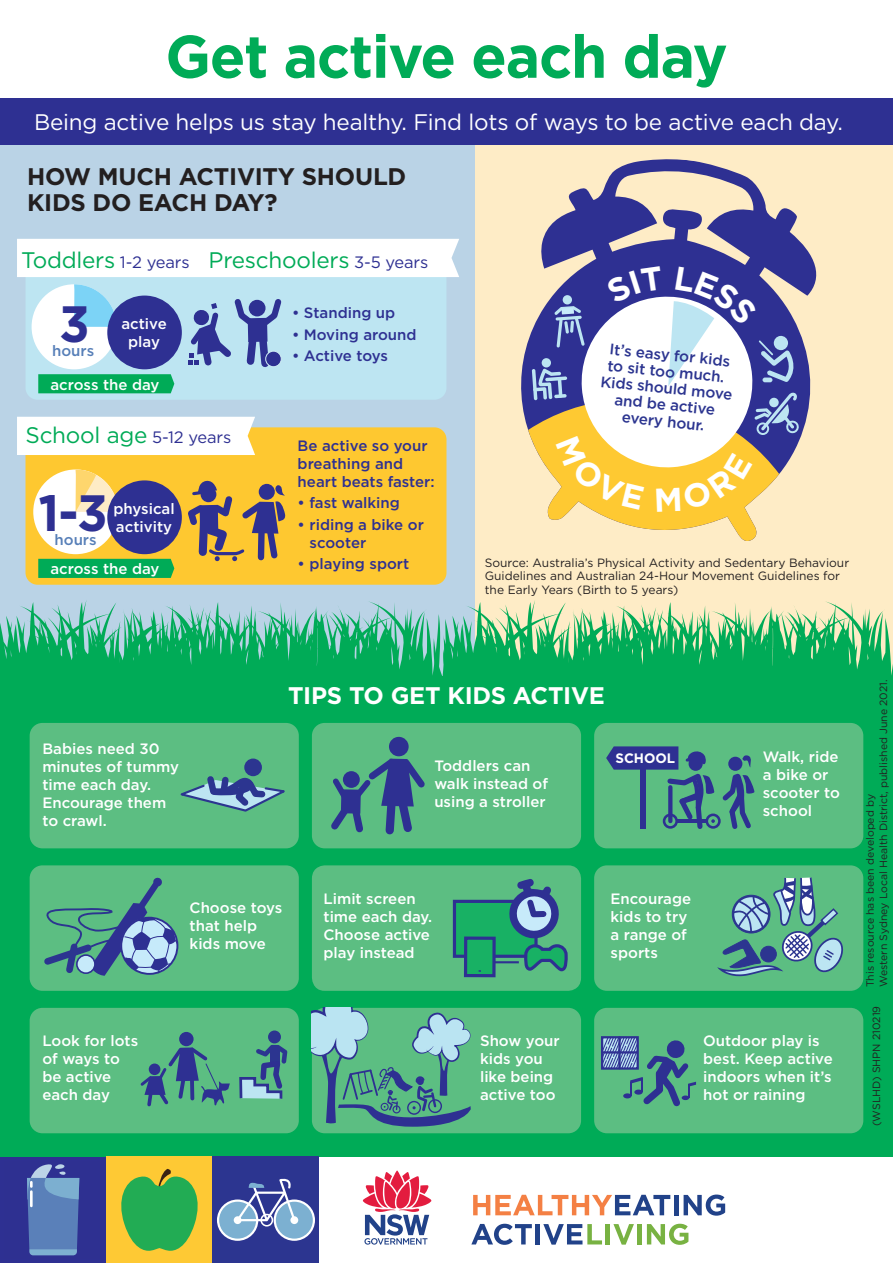
<style>
.page{position:relative;width:893px;height:1263px;background:#fff}
.page>*{position:absolute;margin:0;border:0;box-sizing:border-box;transform-origin:0 0}
.t1{font:700 60px "Gotham";letter-spacing:-.02em;color:#00ab57}
.t2{font:700 51px "Gotham";color:#2e3092}
.t3{font:700 24px/25.5px "Gotham";letter-spacing:-.01em;color:#231f20}
.t4{font:700 24px "Gotham";letter-spacing:-.01em;color:#fff}
.t5{font:22.5px "Gotham";letter-spacing:-.01em;color:#fff}
.t6{font:22.5px "Gotham";letter-spacing:-.01em;color:#00ab57}
.t7{font:500 15.15px/16.5px "Gotham";color:#2c3590;text-align:center}
.t8{font:500 15px/18px "Gotham";color:#fff}
.t9{font:500 15px/18px "Gotham";color:#2e3092}
.t10{font:500 15px "Gotham";letter-spacing:-.02em;color:#2e3092}
.t11{font:500 15px "Gotham";color:#577fb8}
.t12{font:700 13.65px "Gotham";letter-spacing:-.005em;color:#fff}
.t13{font:12px/13.5px "Gotham";color:#231f20}
.t14{font:10.5px/13.5px "Gotham";color:#231f20}
.s1{font-size:16.5px;color:#2e3092}
</style>
<div class="page">
<div style="left:0;top:141px;width:893px;height:541px;background:#feecc6"></div>
<svg style="left:473px;top:1195px;width:197px;height:20px"></svg>
<hr style="left:674px;top:1195px;width:4px;height:20px;background:#214289">
<svg style="left:684px;top:1194px;width:41px;height:22px"></svg>
<svg style="left:471px;top:1224px;width:61px;height:21px"></svg>
<div style="left:535px;top:1224px;width:5px;height:20px;background:#214289"></div>
<svg style="left:543px;top:1224px;width:59px;height:20px"></svg>
<hr style="left:606px;top:1224px;width:4px;height:20px;background:#78b242">
<svg style="left:613px;top:1224px;width:21px;height:20px"></svg>
<div style="left:637px;top:1224px;width:5px;height:20px;background:#78b242"></div>
<svg style="left:647px;top:1224px;width:41px;height:21px"></svg>
<svg style="left:362px;top:1170px;width:70px;height:74px"></svg>
<div style="left:0;top:1157px;width:106px;height:106px;background:#2e3092"></div>
<svg style="left:27px;top:1164px;width:52px;height:91px;background:#5f82ba"></svg>
<hr style="left:30px;top:1191px;width:3px;height:15px;background:#fff">
<div style="left:0;top:145px;width:475px;height:531px;background:#bad3e6"></div>
<div style="left:0;top:676px;width:893px;height:481px;background:#00ab57"></div>
<div style="left:106px;top:1157px;width:107px;height:106px;background:#fec934"></div>
<svg style="left:121px;top:1169px;width:77px;height:82px"></svg>
<svg style="left:213px;top:1157px;width:106px;height:106px;background:#4e5ea6"></svg>
<div style="left:0;top:98px;width:893px;height:47px;background:#2e3092"></div>
<div style="left:26px;top:251px;width:420px;height:149px;background:#bde5f2;border-radius:12px"></div>
<svg style="left:0;top:600px;width:893px;height:76px"></svg>
<div style="left:30px;top:865px;width:269px;height:126px;background:#5cbe82;border-radius:13px"></div>
<div style="left:312px;top:865px;width:269px;height:126px;background:#5cbe82;border-radius:13px"></div>
<div style="left:594px;top:865px;width:269px;height:126px;background:#5cbe82;border-radius:13px"></div>
<div style="left:30px;top:723px;width:269px;height:125px;background:#5cbe82;border-radius:13px"></div>
<div style="left:312px;top:723px;width:269px;height:125px;background:#5cbe82;border-radius:13px"></div>
<div style="left:594px;top:723px;width:269px;height:125px;background:#5cbe82;border-radius:13px"></div>
<div style="left:30px;top:1008px;width:269px;height:125px;background:#5cbe82;border-radius:13px"></div>
<div style="left:312px;top:1008px;width:269px;height:125px;background:#5cbe82;border-radius:13px"></div>
<div style="left:594px;top:1008px;width:269px;height:125px;background:#5cbe82;border-radius:13px"></div>
<svg style="left:312px;top:1008px;width:159px;height:119px"></svg>
<svg style="left:44px;top:877px;width:135px;height:99px"></svg>
<div style="left:77px;top:955px;width:18px;height:18px;background:#c6eafa;border-radius:50%"></div>
<div style="left:76px;top:954px;width:20px;height:20px;border:2px solid #2e3092;border-radius:50%"></div>
<div style="left:268px;top:1030px;width:13px;height:13px;background:#2c3590;border-radius:50%"></div>
<svg style="left:239px;top:1045px;width:48px;height:54px"></svg>
<div style="left:179px;top:1032px;width:15px;height:14px;background:#2e3092;border-radius:50%"></div>
<svg style="left:140px;top:1044px;width:90px;height:63px"></svg>
<div style="left:244px;top:758px;width:18px;height:18px;background:#2c3590;border-radius:50%"></div>
<svg style="left:180px;top:771px;width:105px;height:41px"></svg>
<svg style="left:606px;top:746px;width:149px;height:83px"></svg>
<div style="left:601px;top:1036px;width:38px;height:34px;border:2px solid #2e3092"></div>
<svg style="left:601px;top:1037px;width:95px;height:70px"></svg>
<svg style="left:717px;top:877px;width:126px;height:99px"></svg>
<div style="left:389px;top:737px;width:20px;height:19px;background:#2e3092;border-radius:50%"></div>
<svg style="left:331px;top:753px;width:94px;height:82px"></svg>
<div style="left:32px;top:284px;width:85px;height:85px;background:#fff;border-radius:50%"></div>
<div style="left:453px;top:900px;width:85px;height:58px;background:#18b164;border:3px solid #2e3092"></div>
<hr style="left:472px;top:961px;width:47px;height:2px;background:#2e3092">
<div style="left:465px;top:938px;width:29px;height:38px;background:#18b164"></div>
<div style="left:464px;top:936px;width:32px;height:41px;border:3px solid #2e3092"></div>
<div style="left:17px;top:239px;width:442px;height:38px;background:#fff"></div>
<svg style="left:188px;top:299px;width:94px;height:68px"></svg>
<div style="left:266px;top:351px;width:15px;height:16px;background:#2e3092;border-radius:50%"></div>
<div style="left:265px;top:351px;width:17px;height:16px;border:1px solid #cfecf5;border-radius:50%"></div>
<svg style="left:74px;top:284px;width:41px;height:43px"></svg>
<div style="left:107px;top:296px;width:75px;height:73px;background:#2e3092;border-radius:50%"></div>
<svg style="left:38px;top:374px;width:136px;height:19px;background:#04ac5a"></svg>
<svg style="left:508px;top:879px;width:60px;height:93px"></svg>
<svg style="left:521px;top:159px;width:296px;height:279px"></svg>
<div style="left:26px;top:427px;width:420px;height:158px;background:#fec830;border-radius:12px"></div>
<div style="left:33px;top:469px;width:85px;height:85px;background:#fff;border-radius:50%"></div>
<div style="left:17px;top:417px;width:238px;height:38px;background:#fff"></div>
<svg style="left:188px;top:480px;width:98px;height:82px"></svg>
<svg style="left:76px;top:469px;width:40px;height:43px"></svg>
<div style="left:107px;top:480px;width:75px;height:74px;background:#2e3092;border-radius:50%"></div>
<svg style="left:38px;top:559px;width:136px;height:19px;background:#03ab56"></svg>
<svg style="left:528px;top:266px;width:272px;height:275px"></svg>
<h1 class="t1" style="left:165px;top:17px;width:564px">Get active each day</h1>
<h3 class="t5" style="left:34px;top:108px;width:810px">Being active helps us stay healthy. Find lots of ways to be active each day.</h3>
<h3 class="t3" style="left:27px;top:164px;width:381px">HOW MUCH ACTIVITY SHOULD<br>KIDS DO EACH DAY?</h3>
<h3 class="t6" style="left:21px;top:246px;width:408px">Toddlers <span class="s1">1-2 years</span> Preschoolers <span class="s1">3-5 years</span></h3>
<h2 class="t2" style="left:59px;top:290px;width:32px">3</h2>
<p class="t8" style="left:121px;top:315px;width:47px;text-align:center">active play</p>
<p class="t8" style="left:50px;top:375px;width:111px">across the day</p>
<p class="t11" style="left:52px;top:341px;width:44px">hours</p>
<h3 class="t6" style="left:26px;top:421px;width:207px">School age <span class="s1">5-12 years</span></h3>
<h2 class="t2" style="left:38px;top:479px;width:71px">1-3</h2>
<p class="t8" style="left:113px;top:499px;width:63px">physical activity</p>
<p class="t8" style="left:50px;top:560px;width:111px">across the day</p>
<p class="t11" style="left:55px;top:529px;width:44px">hours</p>
<p class="t9" style="left:292px;top:304px;width:105px">• Standing up</p>
<p class="t9" style="left:292px;top:325px;width:126px">• Moving around</p>
<p class="t10" style="left:292px;top:346px;width:97px">• Active toys</p>
<p class="t9" style="left:298px;top:436px;width:139px">Be active so your breathing and heart beats faster:</p>
<p class="t9" style="left:298px;top:494px;width:104px">• fast walking</p>
<p class="t9" style="left:310px;top:515px;width:116px;text-indent:-12px">• riding a bike or scooter</p>
<p class="t9" style="left:298px;top:554px;width:113px">• playing sport</p>
<p class="t7" style="left:605px;top:340px;width:134px;rotate:6deg">It’s easy for kids to sit too much.<br>Kids should move and be active every hour.</p>
<p class="t13" style="left:485px;top:555px;width:366px">Source: Australia’s Physical Activity and Sedentary Behaviour<br>Guidelines and Australian 24-Hour Movement Guidelines for the Early Years (Birth to 5 years)</p>
<p class="t8" style="left:42px;top:740px;width:138px">Babies need 30 minutes of tummy time each day.<br>Encourage them to crawl.</p>
<h3 class="t4" style="left:288px;top:679px;width:318px">TIPS TO GET KIDS ACTIVE</h3>
<p class="t8" style="left:434px;top:757px;width:115px">Toddlers can walk instead of using a stroller</p>
<p class="t12" style="left:616px;top:749px;width:61px">SCHOOL</p>
<p class="t8" style="left:190px;top:898px;width:94px">Choose toys that help kids move</p>
<p class="t8" style="left:323px;top:889px;width:110px">Limit screen time each day.<br>Choose active play instead</p>
<p class="t8" style="left:611px;top:889px;width:82px">Encourage kids to try a range of sports</p>
<p class="t8" style="left:763px;top:747px;width:79px">Walk, ride a bike or scooter to school</p>
<p class="t8" style="left:42px;top:1032px;width:97px">Look for lots of ways to be active each day</p>
<p class="t8" style="left:480px;top:1032px;width:81px">Show your kids you like being active too</p>
<p class="t8" style="left:703px;top:1032px;width:131px">Outdoor play is best. Keep active indoors when it’s hot or raining</p>
<p class="t14" style="left:863px;top:987px;width:309px;rotate:-90deg">This resource has been developed by<br>Western Sydney Local Health District, published June 2021.</p>
<p class="t14" style="left:869px;top:1126px;width:122px;rotate:-90deg">(WSLHD) SHPN 210219</p>
</div>
